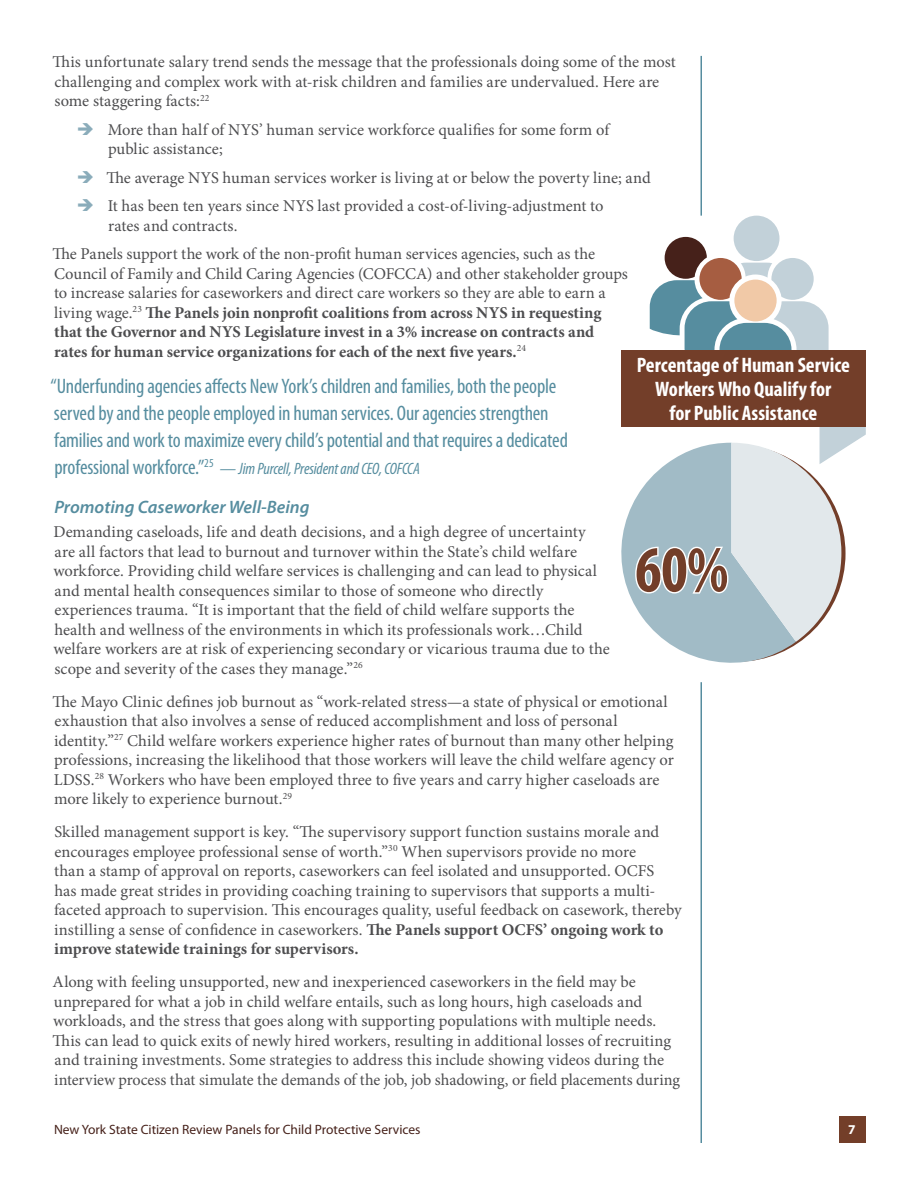
<style>
.page{position:relative;width:918px;height:1188px;background:#fff}
.page>*{position:absolute;margin:0;border:0;box-sizing:border-box;transform-origin:0 0}
.t1{font:condensed 21px/27px "Myriad Pro";letter-spacing:-.01em;color:#568d9f}
.t2{font:700 condensed 21px/24.2px "Myriad Pro";color:#fff;text-align:center}
.t3{font:italic 600 18px "Myriad Pro";color:#568d9f}
.t4{font:16.5px/19.5px "Minion Pro";color:#4d4d4f}
.t5{font:700 16.5px/19.5px "Minion Pro";letter-spacing:-.005em;color:#4d4d4f}
.t6{font:italic condensed 16.5px "Myriad Pro";letter-spacing:-.01em;color:#568d9f}
.t7{font:13.5px "Myriad Pro";color:#46211a}
.t8{font:700 13.5px "Myriad Pro";color:#fff}
.s1{font-weight:400}
.s2{font-style:normal;font-size:21px}
.s3{font-weight:700}
</style>
<div class="page">
<div style="left:839px;top:1116px;width:27px;height:27px;background:#733e29"></div>
<hr style="left:700px;top:682px;width:2px;height:461px;background:#568d9f">
<hr style="left:700px;top:56px;width:2px;height:160px;background:#568d9f">
<div style="left:734px;top:216px;width:45px;height:45px;background:#c2d1d9;border-radius:50%"></div>
<svg style="left:621px;top:237px;width:245px;height:426px"></svg>
<div style="left:621px;top:350px;width:245px;height:76px;background:#733e29"></div>
<p class="t4" style="left:52px;top:52px;width:625px">This unfortunate salary trend sends the message that the professionals doing some of the most challenging and complex work with at-risk children and families are undervalued. Here are some staggering facts:<sup>22</sup></p>
<p class="t4" style="left:108px;top:120px;width:503px">More than half of NYS’ human service workforce qualifies for some form of public assistance;</p>
<p class="t4" style="left:106px;top:163px;width:546px;line-height:28.5px">The average NYS human services worker is living at or below the poverty line; and<br>It has been ten years since NYS last provided a cost-of-living-adjustment to</p>
<p class="t4" style="left:52px;top:211px;width:544px;line-height:28.5px;text-indent:56px">rates and contracts.<br>The Panels support the work of the non-profit human services agencies, such as the</p>
<p class="t5" style="left:54px;top:264px;width:575px"><span class="s1">Council of Family and Child Caring Agencies (COFCCA) and other stakeholder groups to increase salaries for caseworkers and direct care workers so they are able to earn a living wage.</span><sup>23</sup> The Panels join nonprofit coalitions from across NYS in requesting that the Governor and NYS Legislature invest in a 3% increase on contracts and rates for human service organizations for each of the next five years.<sup>24</sup></p>
<p class="t1" style="left:51px;top:372px;width:519px">“Underfunding agencies affects New York’s children and families, both the people served by and the people employed in human services. Our agencies strengthen families and work to maximize every child’s potential and that requires a dedicated</p>
<p class="t6" style="left:54px;top:458px;width:367px"><span class="s2">professional workforce.”</span><sup>25</sup> — Jim Purcell, President and CEO, COFCCA</p>
<p class="t3" style="left:54px;top:496px;width:257px">Promoting Caseworker Well-Being</p>
<p class="t4" style="left:53px;top:522px;width:558px">Demanding caseloads, life and death decisions, and a high degree of uncertainty are all factors that lead to burnout and turnover within the State’s child welfare workforce. Providing child welfare services is challenging and can lead to physical and mental health consequences similar to those of someone who directly experiences trauma. “It is important that the field of child welfare supports the health and wellness of the environments in which its professionals work…Child welfare workers are at risk of experiencing secondary or vicarious trauma due to the scope and severity of the cases they manage.”<sup>26</sup></p>
<p class="t4" style="left:52px;top:692px;width:623px">The Mayo Clinic defines job burnout as “work-related stress—a state of physical or emotional exhaustion that also involves a sense of reduced accomplishment and loss of personal identity.”<sup>27</sup> Child welfare workers experience higher rates of burnout than many other helping professions, increasing the likelihood that those workers will leave the child welfare agency or LDSS.<sup>28</sup> Workers who have been employed three to five years and carry higher caseloads are more likely to experience burnout.<sup>29</sup></p>
<p class="t4" style="left:54px;top:822px;width:629px">Skilled management support is key. “The supervisory support function sustains morale and encourages employee professional sense of worth.”<sup>30</sup> When supervisors provide no more<br>than a stamp of approval on reports, caseworkers can feel isolated and unsupported. OCFS<br>has made great strides in providing coaching training to supervisors that supports a multi&shy;faceted approach to supervision. This encourages quality, useful feedback on casework, thereby instilling a sense of confidence in caseworkers. <span class="s3">The Panels support OCFS’ ongoing work to improve statewide trainings for supervisors.</span></p>
<p class="t4" style="left:52px;top:972px;width:629px">Along with feeling unsupported, new and inexperienced caseworkers in the field may be unprepared for what a job in child welfare entails, such as long hours, high caseloads and workloads, and the stress that goes along with supporting populations with multiple needs.<br>This can lead to quick exits of newly hired workers, resulting in additional losses of recruiting and training investments. Some strategies to address this include showing videos during the interview process that simulate the demands of the job, job shadowing, or field placements during</p>
<p class="t2" style="left:637px;top:352px;width:215px">Percentage of Human Service<br>Workers Who Qualify for<br>for Public Assistance</p>
<p class="t7" style="left:54px;top:1121px;width:368px">New York State Citizen Review Panels for Child Protective Services</p>
<p class="t8" style="left:848px;top:1121px;width:9px">7</p>
</div>
